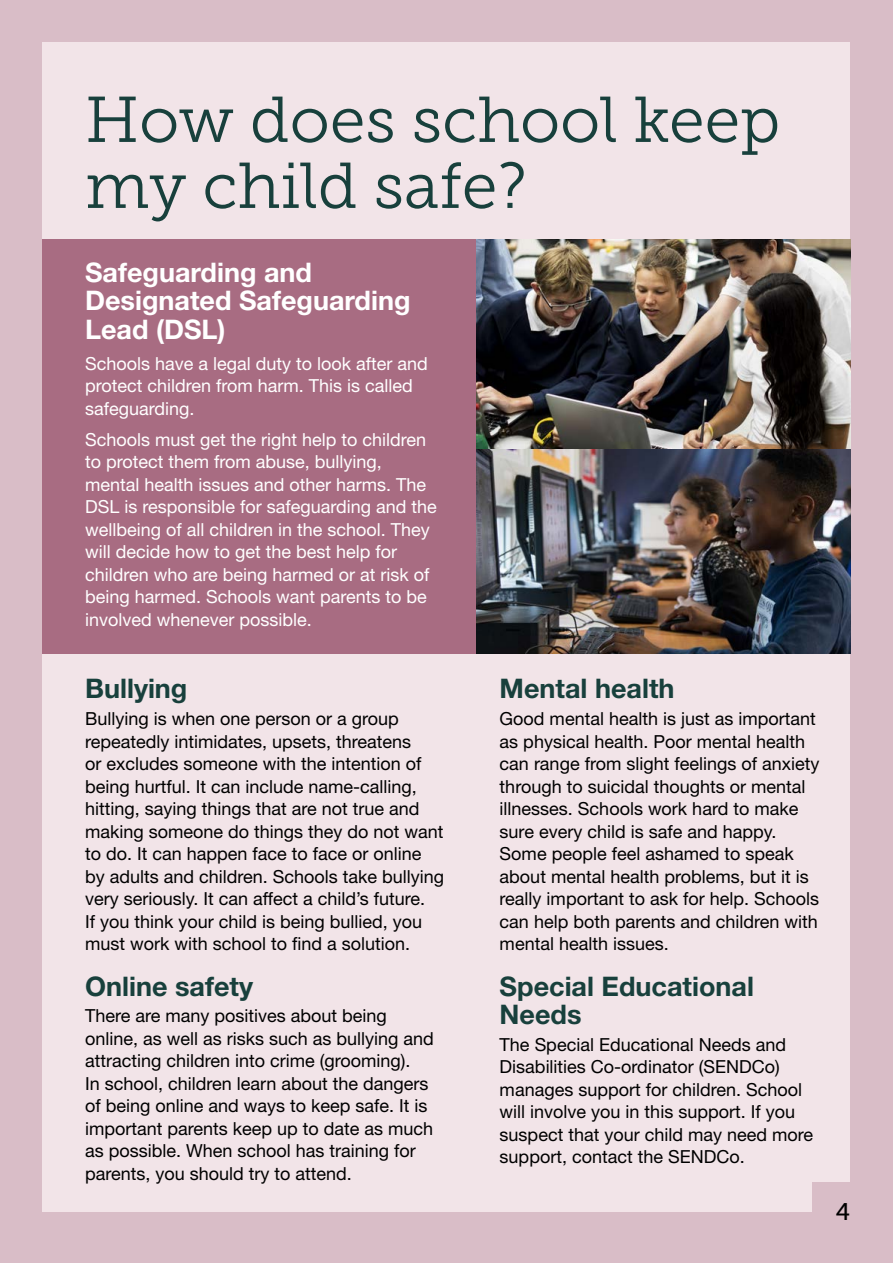
<style>
.page{position:relative;width:893px;height:1263px;background:#d9bdc7}
.page>*{position:absolute;margin:0;border:0;box-sizing:border-box;transform-origin:0 0}
.t1{font:64.5px/66px "Museo Slab 300";color:#18403c}
.t2{font:700 27px/28.5px "Helvetica Neue";color:#18403c}
.t3{font:700 27px/28.5px "Helvetica Neue";color:#fff}
.t4{font:24px "Museo Slab 500";color:#000}
.t5{font:18px/22.5px "Helvetica Neue";color:#000}
.t6{font:18px/22.5px "Helvetica Neue";color:#fff}
</style>
<div class="page">
<div style="left:43px;top:43px;width:807px;height:1169px;background:#f2e4e8"></div>
<img style="left:476px;top:448px;width:374px;height:206px">
<img style="left:476px;top:239px;width:374px;height:209px">
<div style="left:43px;top:239px;width:433px;height:415px;background:#a86c82"></div>
<div style="left:812px;top:1182px;width:60px;height:60px;background:#d9bdc7"></div>
<h1 class="t1" style="left:85px;top:87px;width:697px">How does school keep my child safe?</h1>
<h2 class="t3" style="left:85px;top:257px;width:327px">Safeguarding and<br>Designated Safeguarding<br>Lead (DSL)</h2>
<p class="t6" style="left:85px;top:352px;width:344px">Schools have a legal duty to look after and protect children from harm. This is called safeguarding.</p>
<p class="t6" style="left:85px;top:428px;width:353px">Schools must get the right help to children to protect them from abuse, bullying, mental health issues and other harms. The DSL is responsible for safeguarding and the wellbeing of all children in the school. They will decide how to get the best help for children who are being harmed or at risk of being harmed. Schools want parents to be involved whenever possible.</p>
<h2 class="t2" style="left:85px;top:674px;width:104px">Bullying</h2>
<p class="t5" style="left:85px;top:707px;width:361px">Bullying is when one person or a group repeatedly intimidates, upsets, threatens<br>or excludes someone with the intention of being hurtful. It can include name-calling, hitting, saying things that are not true and making someone do things they do not want to do. It can happen face to face or online by adults and children. Schools take bullying very seriously. It can affect a child’s future.<br>If you think your child is being bullied, you must work with school to find a solution.</p>
<h2 class="t2" style="left:85px;top:971px;width:169px">Online safety</h2>
<p class="t5" style="left:85px;top:1004px;width:350px">There are many positives about being online, as well as risks such as bullying and attracting children into crime (grooming).<br>In school, children learn about the dangers of being online and ways to keep safe. It is important parents keep up to date as much as possible. When school has training for parents, you should try to attend.</p>
<h2 class="t2" style="left:500px;top:674px;width:176px">Mental health</h2>
<p class="t5" style="left:500px;top:707px;width:321px">Good mental health is just as important as physical health. Poor mental health can range from slight feelings of anxiety through to suicidal thoughts or mental illnesses. Schools work hard to make sure every child is safe and happy.<br>Some people feel ashamed to speak about mental health problems, but it is really important to ask for help. Schools can help both parents and children with mental health issues.</p>
<h2 class="t2" style="left:500px;top:971px;width:256px">Special Educational<br>Needs</h2>
<p class="t5" style="left:500px;top:1033px;width:315px">The Special Educational Needs and Disabilities Co-ordinator (SENDCo) manages support for children. School will involve you in this support. If you suspect that your child may need more support, contact the SENDCo.</p>
<h3 class="t4" style="left:836px;top:1198px;width:16px">4</h3>
</div>
